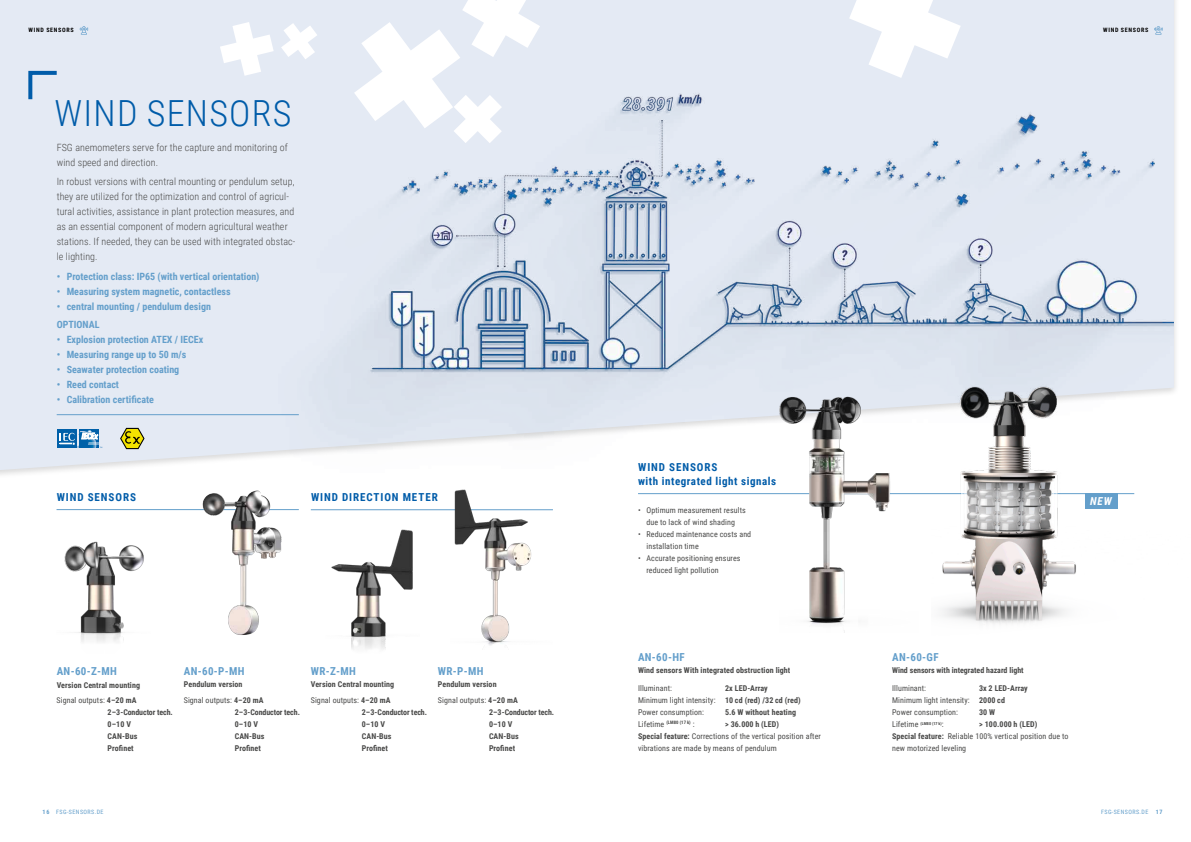
<style>
.page{position:relative;width:1191px;height:842px;background:#fff}
.page>*{position:absolute;margin:0;border:0;box-sizing:border-box;transform-origin:0 0}
.t1{font:300 36px "Roboto Condensed";letter-spacing:.035em;color:#005ca9}
.t2{font:700 11px "Roboto Condensed";letter-spacing:.03em;color:#649fcb}
.t3{font:700 11px/14px "Roboto Condensed";letter-spacing:.05em;color:#005ca9}
.t4{font:700 11px "Roboto Condensed";letter-spacing:.085em;color:#005ca9}
.t5{font:italic 700 11px "Roboto Condensed";color:#fff}
.t6{font:300 10px/15px "Roboto Condensed";letter-spacing:.01em;color:#494948}
.t7{font:700 10px/17.8px "Roboto Condensed";color:#649fcb}
.t8{font:8px/12px "Roboto Condensed";letter-spacing:.01em;color:#494948}
.t9{font:700 8px/12px "Roboto Condensed";letter-spacing:-.01em;color:#494948}
.t10{font:700 8px "Roboto Condensed";letter-spacing:.01em;color:#494948}
.t11{font:6px "Roboto Condensed";letter-spacing:.075em;color:#649fcb}
.t12{font:700 6px "Roboto Condensed";letter-spacing:.115em;color:#000}
.t13{font:700 4.7px "Roboto Condensed";letter-spacing:.01em;color:#494948}
.t14{font:700 4.1px "Roboto Condensed";letter-spacing:.01em;color:#494948}
.s1{font-weight:400}
.s2{font-weight:700}
.s3{font-weight:400;font-size:8px}
</style>
<div class="page">
<div style="left:0;top:0;width:1174px;height:470px;background:#e4eaf4"></div>
<hr style="left:57px;top:509px;width:242px;height:1px;background:#649fcb">
<hr style="left:311px;top:510px;width:242px;height:1px;background:#649fcb">
<svg style="left:26px;top:69px;width:35px;height:34px"></svg>
<hr style="left:57px;top:414px;width:242px;height:1px;background:#649fcb">
<img style="left:64px;top:541px;width:80px;height:101px">
<img style="left:205px;top:491px;width:49px;height:11px">
<img style="left:331px;top:529px;width:82px;height:120px">
<img style="left:451px;top:489px;width:102px;height:157px">
<svg style="left:120px;top:428px;width:24px;height:21px"></svg>
<svg style="left:58px;top:429px;width:2px;height:19px"></svg>
<svg style="left:60px;top:429px;width:42px;height:19px"></svg>
<svg style="left:80px;top:26px;width:8px;height:9px"></svg>
<hr style="left:638px;top:493px;width:496px;height:1px;background:#649fcb">
<img style="left:780px;top:478px;width:138px;height:154px">
<img style="left:931px;top:373px;width:245px;height:251px">
<img style="left:194px;top:9px;width:980px;height:469px">
<svg style="left:849px;top:0;width:111px;height:78px"></svg>
<svg style="left:354px;top:0;width:186px;height:143px"></svg>
<div style="left:1085px;top:493px;width:32px;height:16px;background:#649fcb"></div>
<svg style="left:1154px;top:26px;width:8px;height:9px"></svg>
<p class="t12" style="left:29px;top:26px;width:47px">WIND SENSORS</p>
<h1 class="t1" style="left:54px;top:88px;width:238px">WIND SENSORS</h1>
<p class="t6" style="left:57px;top:139px;width:232px">FSG anemometers serve for the capture and monitoring of wind speed and direction.</p>
<p class="t6" style="left:57px;top:174px;width:240px">In robust versions with central mounting or pendulum setup, they are utilized for the optimization and control of agricul&shy;tural activities, assistance in plant protection measures, and as an essential component of modern agricultural weather stations. If needed, they can be used with integrated obstac&shy;le lighting.</p>
<p class="t7" style="left:57px;top:268px;width:204px">• Protection class: IP65 (with vertical orientation)</p>
<p class="t7" style="left:57px;top:283px;width:175px">• Measuring system magnetic, contactless</p>
<p class="t7" style="left:57px;top:298px;width:156px">• central mounting / pendulum design<br>OPTIONAL</p>
<p class="t7" style="left:57px;top:330px;width:148px">• Explosion protection ATEX / IECEx</p>
<p class="t7" style="left:57px;top:345px;width:131px">• Measuring range up to 50 m/s</p>
<p class="t7" style="left:57px;top:360px;width:124px">• Seawater protection coating</p>
<p class="t7" style="left:57px;top:375px;width:64px">• Reed contact</p>
<p class="t7" style="left:57px;top:390px;width:99px">• Calibration certificate</p>
<h2 class="t4" style="left:57px;top:489px;width:81px">WIND SENSORS</h2>
<h2 class="t4" style="left:311px;top:489px;width:128px">WIND DIRECTION METER</h2>
<h2 class="t2" style="left:57px;top:663px;width:62px">AN-60-Z-MH</h2>
<p class="t10" style="left:57px;top:679px;width:85px">Version Central mounting</p>
<h2 class="t2" style="left:184px;top:663px;width:62px">AN-60-P-MH</h2>
<p class="t10" style="left:184px;top:679px;width:60px">Pendulum version</p>
<h2 class="t2" style="left:311px;top:663px;width:47px">WR-Z-MH</h2>
<p class="t10" style="left:311px;top:679px;width:85px">Version Central mounting</p>
<h2 class="t2" style="left:438px;top:663px;width:47px">WR-P-MH</h2>
<p class="t10" style="left:438px;top:679px;width:60px">Pendulum version</p>
<p class="t9" style="left:108px;top:694px;width:67px;text-indent:-51px"><span class="s1">Signal outputs:</span> 4–20 mA<br>2–3-Conductor tech.<br>0–10 V<br>CAN-Bus<br>Profinet</p>
<p class="t9" style="left:362px;top:694px;width:67px;text-indent:-51px"><span class="s1">Signal outputs:</span> 4–20 mA<br>2–3-Conductor tech.<br>0–10 V<br>CAN-Bus<br>Profinet</p>
<p class="t9" style="left:235px;top:694px;width:67px;text-indent:-51px"><span class="s1">Signal outputs:</span> 4–20 mA<br>2–3-Conductor tech.<br>0–10 V<br>CAN-Bus<br>Profinet</p>
<p class="t9" style="left:489px;top:694px;width:67px;text-indent:-51px"><span class="s1">Signal outputs:</span> 4–20 mA<br>2–3-Conductor tech.<br>0–10 V<br>CAN-Bus<br>Profinet</p>
<p class="t11" style="left:43px;top:807px;width:62px"><span class="s2">16</span> FSG-SENSORS.DE</p>
<p class="t12" style="left:1103px;top:26px;width:47px">WIND SENSORS</p>
<h2 class="t3" style="left:638px;top:460px;width:140px">WIND SENSORS<br>with integrated light signals</h2>
<p class="t8" style="left:638px;top:504px;width:109px;text-align:center">• Optimum measurement results due to lack of wind shading</p>
<p class="t8" style="left:646px;top:528px;width:106px;text-indent:-9px">• Reduced maintenance costs and installation time</p>
<p class="t8" style="left:646px;top:552px;width:95px;text-indent:-9px">• Accurate positioning ensures reduced light pollution</p>
<h2 class="t5" style="left:1090px;top:494px;width:23px">NEW</h2>
<h2 class="t2" style="left:638px;top:649px;width:48px">AN-60-HF</h2>
<p class="t10" style="left:638px;top:665px;width:154px">Wind sensors With integrated obstruction light</p>
<h2 class="t2" style="left:892px;top:649px;width:48px">AN-60-GF</h2>
<p class="t10" style="left:892px;top:665px;width:133px">Wind sensors with integrated hazard light</p>
<p class="t8" style="left:638px;top:682px;width:35px">Illuminant:</p>
<p class="t8" style="left:638px;top:682px;width:164px;text-indent:87px"><span class="s2">2x LED-Array<br></span>Minimum light intensity: <span class="s2">10 cd (red) /32 cd (red)<br></span>Power consumption:</p>
<p class="t10" style="left:725px;top:706px;width:73px">5.6 W without heating</p>
<p class="t8" style="left:892px;top:682px;width:35px">Illuminant:</p>
<p class="t8" style="left:892px;top:682px;width:137px;text-indent:87px"><span class="s2">3x 2 LED-Array<br></span>Minimum light intensity: <span class="s2">2000 cd<br></span>Power consumption:</p>
<p class="t10" style="left:979px;top:706px;width:17px">30 W</p>
<p class="t8" style="left:638px;top:718px;width:184px;text-indent:87px"><span class="s2">&gt; 36.000 h (LED)<br>Special feature:</span> Corrections of the vertical position after vibrations are made by means of pendulum</p>
<p class="t13" style="left:638px;top:719px;width:58px"><span class="s3">Lifetime</span> (LM80 (17 k) <span class="s3">:</span></p>
<p class="t8" style="left:892px;top:718px;width:178px;text-indent:87px"><span class="s2">&gt; 100.000 h (LED)<br>Special feature:</span> Reliable 100% vertical position due to new motorized leveling</p>
<p class="t14" style="left:892px;top:720px;width:53px"><span class="s3">Lifetime</span> (LM80 (17 k)<span class="s3">:</span></p>
<p class="t11" style="left:1101px;top:807px;width:63px">FSG-SENSORS.DE <span class="s2">17</span></p>
</div>
